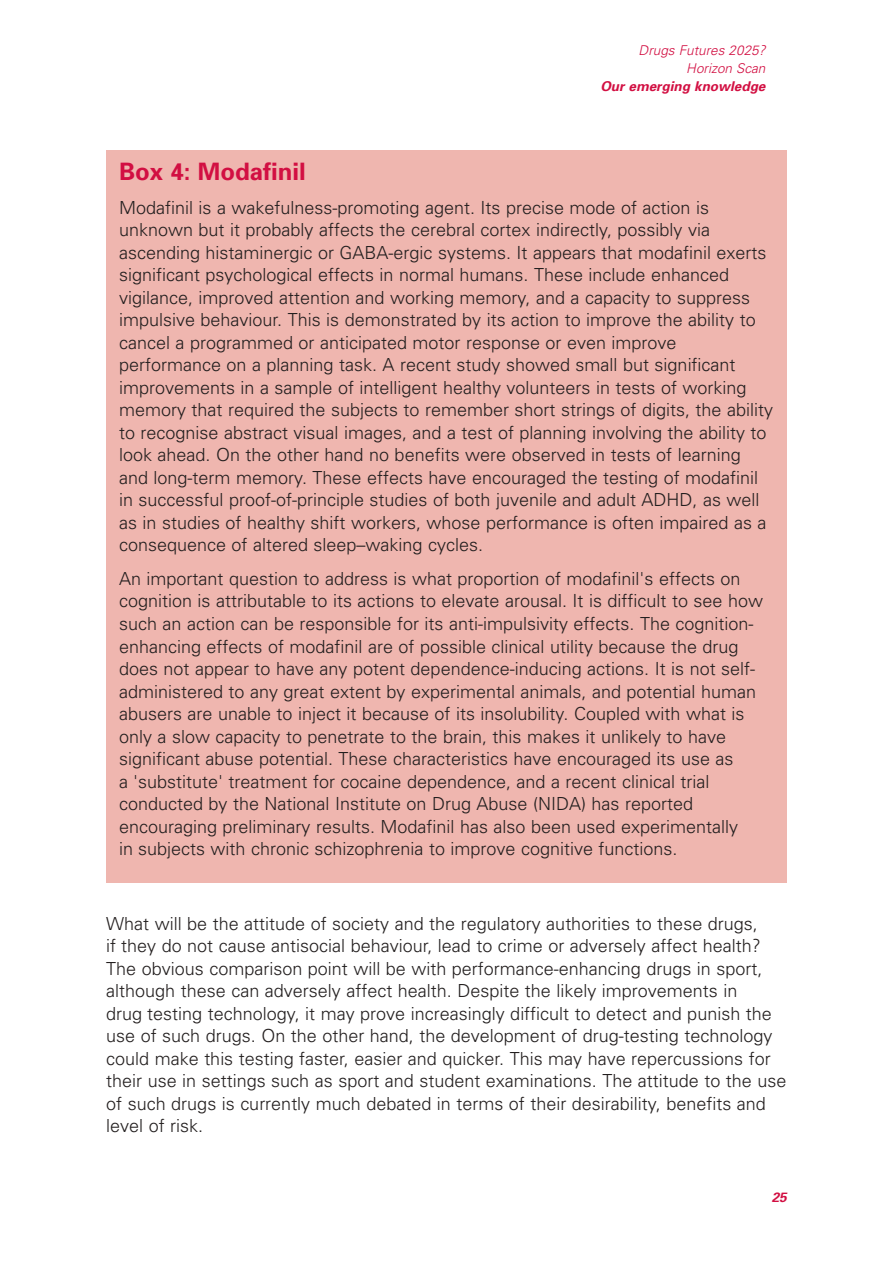
<style>
.page{position:relative;width:893px;height:1263px;background:#fff}
.page>*{position:absolute;margin:0;border:0;box-sizing:border-box;transform-origin:0 0}
.t1{font:700 24px "Univers";color:#d20f42}
.t2{font:300 18px/22.5px "Univers";color:#231f1f}
.t3{font:italic 300 13.5px/18px "Univers";color:#d20f42;text-align:right}
.t4{font:italic 700 13.5px "Univers";color:#d20f42}
</style>
<div class="page">
<div style="left:106px;top:150px;width:681px;height:732px;background:#efb6af"></div>
<p class="t3" style="left:639px;top:42px;width:131px">Drugs Futures 2025?<br>Horizon Scan</p>
<p class="t4" style="left:600px;top:81px;width:169px">Our emerging knowledge</p>
<h1 class="t1" style="left:119px;top:163px;width:188px">Box 4: Modafinil</h1>
<p class="t2" style="left:119px;top:198px;width:655px">Modafinil is a wakefulness-promoting agent. Its precise mode of action is unknown but it probably affects the cerebral cortex indirectly, possibly via ascending histaminergic or GABA-ergic systems. It appears that modafinil exerts significant psychological effects in normal humans. These include enhanced vigilance, improved attention and working memory, and a capacity to suppress impulsive behaviour. This is demonstrated by its action to improve the ability to cancel a programmed or anticipated motor response or even improve performance on a planning task. A recent study showed small but significant improvements in a sample of intelligent healthy volunteers in tests of working memory that required the subjects to remember short strings of digits, the ability to recognise abstract visual images, and a test of planning involving the ability to look ahead. On the other hand no benefits were observed in tests of learning and long-term memory. These effects have encouraged the testing of modafinil in successful proof-of-principle studies of both juvenile and adult ADHD, as well as in studies of healthy shift workers, whose performance is often impaired as a consequence of altered sleep–waking cycles.</p>
<p class="t2" style="left:119px;top:569px;width:645px">An important question to address is what proportion of modafinil's effects on cognition is attributable to its actions to elevate arousal. It is difficult to see how such an action can be responsible for its anti-impulsivity effects. The cognition&shy;enhancing effects of modafinil are of possible clinical utility because the drug does not appear to have any potent dependence-inducing actions. It is not self&shy;administered to any great extent by experimental animals, and potential human abusers are unable to inject it because of its insolubility. Coupled with what is only a slow capacity to penetrate to the brain, this makes it unlikely to have significant abuse potential. These characteristics have encouraged its use as<br>a 'substitute' treatment for cocaine dependence, and a recent clinical trial conducted by the National Institute on Drug Abuse (NIDA) has reported encouraging preliminary results. Modafinil has also been used experimentally<br>in subjects with chronic schizophrenia to improve cognitive functions.</p>
<p class="t2" style="left:106px;top:914px;width:682px">What will be the attitude of society and the regulatory authorities to these drugs,<br>if they do not cause antisocial behaviour, lead to crime or adversely affect health?<br>The obvious comparison point will be with performance-enhancing drugs in sport, although these can adversely affect health. Despite the likely improvements in<br>drug testing technology, it may prove increasingly difficult to detect and punish the use of such drugs. On the other hand, the development of drug-testing technology could make this testing faster, easier and quicker. This may have repercussions for their use in settings such as sport and student examinations. The attitude to the use of such drugs is currently much debated in terms of their desirability, benefits and level of risk.</p>
<p class="t4" style="left:772px;top:1192px;width:19px">25</p>
</div>
